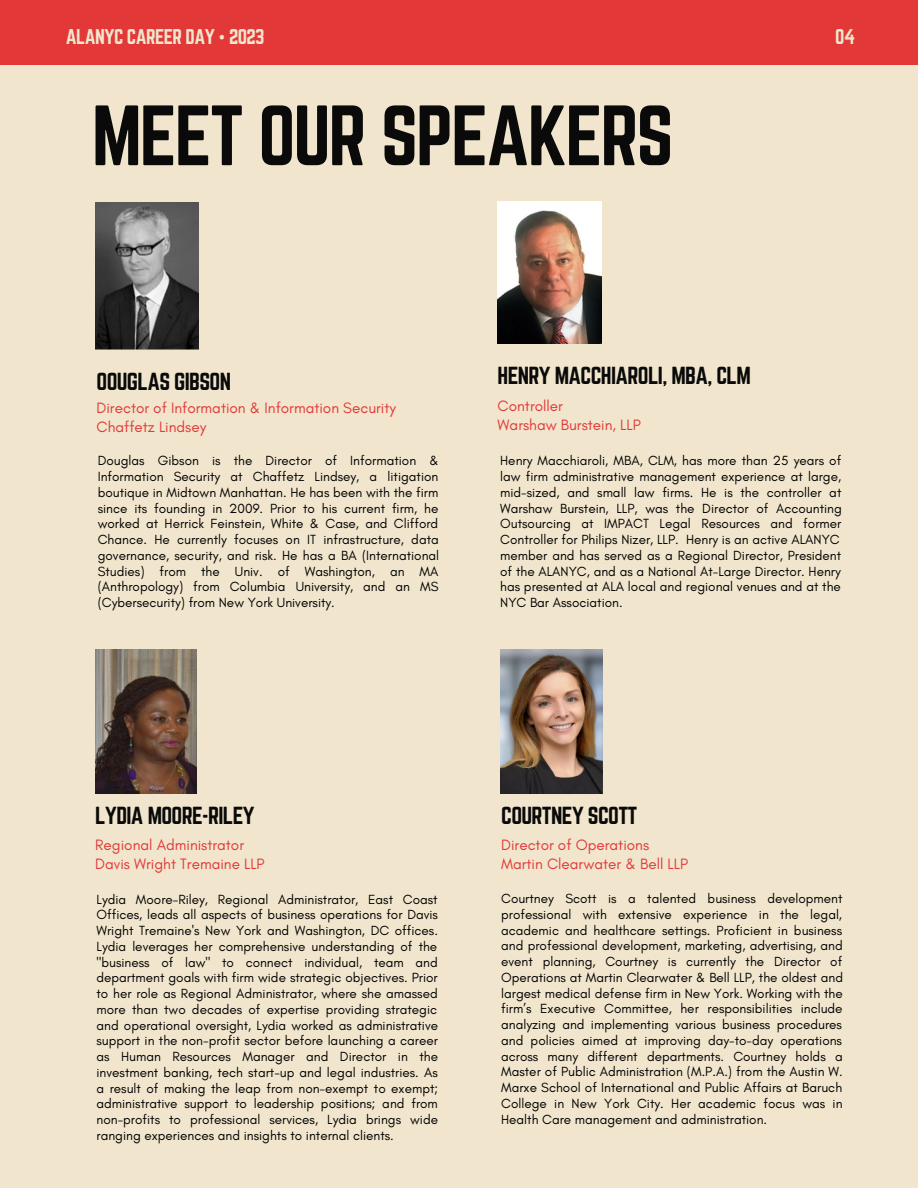
<style>
.page{position:relative;width:918px;height:1188px;background:#f1e6cd}
.page>*{position:absolute;margin:0;border:0;box-sizing:border-box;transform-origin:0 0}
.t1{font:74.7px "Norwester";letter-spacing:-.03em;color:#0a0a0a}
.t2{font:21.6px "Norwester";letter-spacing:-.03em;color:#0a0a0a}
.t3{font:18.6px "Norwester";letter-spacing:-.03em;color:#f1e6cd}
.t4{font:15.3px/19.2px "Glacial Indifference";color:#e23838}
.t5{font:13.5px/15.8px "Glacial Indifference";color:#000;text-align:justify}
.s1{font-family:"Noto Sans"}
</style>
<div class="page">
<div style="left:0;top:0;width:918px;height:65px;background:#e23838"></div>
<img style="left:95px;top:203px;width:104px;height:146px">
<img style="left:95px;top:649px;width:102px;height:144px">
<img style="left:498px;top:201px;width:103px;height:142px">
<img style="left:500px;top:649px;width:103px;height:144px">
<h3 class="t3" style="left:66px;top:26px;width:200px">ALANYC CAREER DAY <span class="s1">•</span> 2023</h3>
<h3 class="t3" style="left:835px;top:26px;width:21px">04</h3>
<h1 class="t1" style="left:92px;top:90px;width:583px">MEET OUR SPEAKERS</h1>
<h2 class="t2" style="left:97px;top:369px;width:136px">OOUGLAS GIBSON</h2>
<h2 class="t2" style="left:498px;top:363px;width:255px">HENRY MACCHIAROLI, MBA, CLM</h2>
<p class="t4" style="left:97px;top:398px;width:301px">Director of Information &amp; Information Security<br>Chaffetz Lindsey</p>
<p class="t4" style="left:498px;top:396px;width:145px">Controller<br>Warshaw Burstein, LLP</p>
<p class="t5" style="left:98px;top:453px;width:343px">Douglas Gibson is the Director of Information &amp; Information Security at Chaffetz Lindsey, a litigation boutique in Midtown Manhattan. He has been with the firm since its founding in 2009. Prior to his current firm, he worked at Herrick Feinstein, White &amp; Case, and Clifford Chance. He currently focuses on IT infrastructure, data governance, security, and risk. He has a BA (International Studies) from the Univ. of Washington, an MA (Anthropology) from Columbia University, and an MS (Cybersecurity) from New York University.</p>
<p class="t5" style="left:500px;top:453px;width:343px;text-align:left">Henry Macchiaroli, MBA, CLM, has more than 25 years of law firm administrative management experience at large, mid-sized, and small law firms. He is the controller at Warshaw Burstein, LLP, was the Director of Accounting Outsourcing at IMPACT Legal Resources and former Controller for Philips Nizer, LLP. Henry is an active ALANYC member and has served as a Regional Director, President of the ALANYC, and as a National At-Large Director. Henry has presented at ALA local and regional venues and at the NYC Bar Association.</p>
<h2 class="t2" style="left:95px;top:802px;width:161px">LYDIA MOORE-RILEY</h2>
<h2 class="t2" style="left:501px;top:802px;width:138px">COURTNEY SCOTT</h2>
<p class="t4" style="left:95px;top:835px;width:171px">Regional Administrator<br>Davis Wright Tremaine LLP</p>
<p class="t4" style="left:501px;top:835px;width:188px">Director of Operations<br>Martin Clearwater &amp; Bell LLP</p>
<p class="t5" style="left:97px;top:891px;width:343px">Lydia Moore-Riley, Regional Administrator, East Coast Offices, leads all aspects of business operations for Davis Wright Tremaine's New York and Washington, DC offices.<br>Lydia leverages her comprehensive understanding of the "business of law" to connect individual, team and department goals with firm wide strategic objectives. Prior to her role as Regional Administrator, where she amassed more than two decades of expertise providing strategic and operational oversight, Lydia worked as administrative support in the non-profit sector before launching a career as Human Resources Manager and Director in the investment banking, tech start-up and legal industries. As a result of making the leap from non-exempt to exempt; administrative support to leadership positions; and from non-profits to professional services, Lydia brings wide ranging experiences and insights to internal clients.</p>
<p class="t5" style="left:501px;top:891px;width:343px">Courtney Scott is a talented business development professional with extensive experience in the legal, academic and healthcare settings. Proficient in business and professional development, marketing, advertising, and event planning, Courtney is currently the Director of Operations at Martin Clearwater &amp; Bell LLP, the oldest and largest medical defense firm in New York. Working with the firm’s Executive Committee, her responsibilities include analyzing and implementing various business procedures and policies aimed at improving day-to-day operations across many different departments. Courtney holds a Master of Public Administration (M.P.A.) from the Austin W.<br>Marxe School of International and Public Affairs at Baruch College in New York City. Her academic focus was in Health Care management and administration.</p>
</div>
